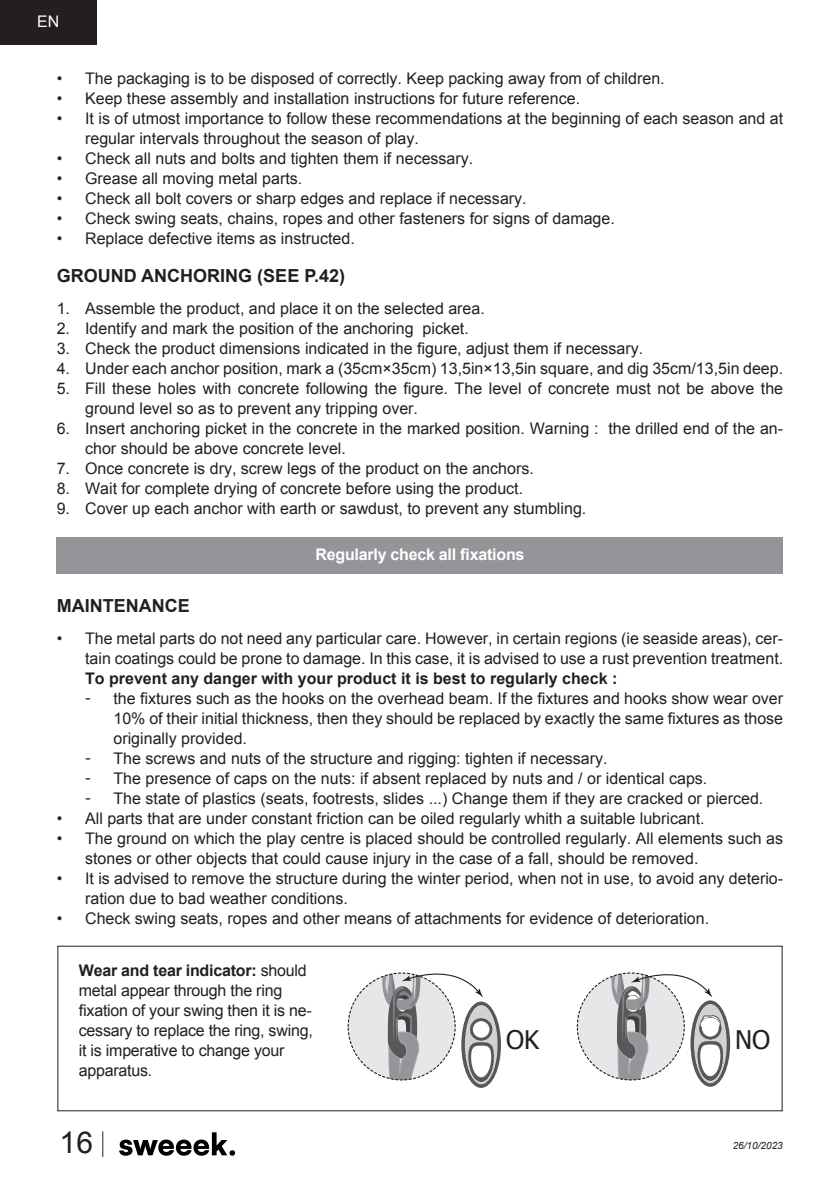
<style>
.page{position:relative;width:840px;height:1191px;background:#fff}
.page>*{position:absolute;margin:0;border:0;box-sizing:border-box;transform-origin:0 0}
.t1{font:30px "Arial";color:#231f20}
.t2{font:25.6px "Tahoma";color:#231f20}
.SOUS-TITRE{font:700 18px "Arial";color:#231f20}
.TEXTE-COURANT-8PT{font:16px/20px "Arial";color:#231f20}
._03_BODY_Important{font:700 16px "Arial";letter-spacing:-.015em;color:#fff}
.t3{font:16px "Arial";color:#fff}
.t4{font:italic 10px "Arial";color:#231f20}
.s1{font-weight:700}
.s2{font-family:"Tahoma"}
</style>
<div class="page">
<div style="left:0;top:0;width:97px;height:45px;background:#231f20"></div>
<svg style="left:102px;top:1131px;width:1px;height:26px"></svg>
<svg style="left:119px;top:1132px;width:116px;height:23px"></svg>
<div style="left:57px;top:537px;width:725px;height:37px;background:#939598"></div>
<div style="left:348px;top:973px;width:107px;height:107px;background:#e6e7e9;border-radius:50%"></div>
<div style="left:577px;top:973px;width:107px;height:107px;background:#e6e7e9;border-radius:50%"></div>
<svg style="left:381px;top:972px;width:119px;height:116px"></svg>
<svg style="left:610px;top:972px;width:119px;height:114px"></svg>
<p class="t3" style="left:37px;top:11px;width:24px">EN</p>
<p class="TEXTE-COURANT-8PT" style="left:57px;top:68px;width:609px">• The packaging is to be disposed of correctly. Keep packing away from of children.</p>
<p class="TEXTE-COURANT-8PT" style="left:57px;top:88px;width:524px">• Keep these assembly and installation instructions for future reference.</p>
<p class="TEXTE-COURANT-8PT" style="left:85px;top:108px;width:699px;text-indent:-28px">• It is of utmost importance to follow these recommendations at the beginning of each season and at regular intervals throughout the season of play.</p>
<p class="TEXTE-COURANT-8PT" style="left:57px;top:148px;width:418px">• Check all nuts and bolts and tighten them if necessary.</p>
<p class="TEXTE-COURANT-8PT" style="left:57px;top:168px;width:247px">• Grease all moving metal parts.</p>
<p class="TEXTE-COURANT-8PT" style="left:57px;top:188px;width:471px">• Check all bolt covers or sharp edges and replace if necessary.</p>
<p class="TEXTE-COURANT-8PT" style="left:57px;top:208px;width:559px">• Check swing seats, chains, ropes and other fasteners for signs of damage.</p>
<p class="TEXTE-COURANT-8PT" style="left:57px;top:228px;width:299px">• Replace defective items as instructed.</p>
<p class="SOUS-TITRE" style="left:57px;top:264px;width:290px">GROUND ANCHORING (SEE P.42)</p>
<p class="TEXTE-COURANT-8PT" style="left:57px;top:298px;width:429px">1. Assemble the product, and place it on the selected area.</p>
<p class="TEXTE-COURANT-8PT" style="left:57px;top:318px;width:413px">2. Identify and mark the position of the anchoring picket.</p>
<p class="TEXTE-COURANT-8PT" style="left:57px;top:338px;width:587px">3. Check the product dimensions indicated in the figure, adjust them if necessary.</p>
<p class="TEXTE-COURANT-8PT" style="left:57px;top:358px;width:727px">4. Under each anchor position, mark a (35cm×35cm) 13,5in×13,5in square, and dig 35cm/13,5in deep.</p>
<p class="TEXTE-COURANT-8PT" style="left:85px;top:378px;width:699px;text-indent:-28px">5. Fill these holes with concrete following the figure. The level of concrete must not be above the ground level so as to prevent any tripping over.</p>
<p class="TEXTE-COURANT-8PT" style="left:85px;top:418px;width:699px;text-indent:-28px">6. Insert anchoring picket in the concrete in the marked position. Warning : the drilled end of the an&shy;chor should be above concrete level.</p>
<p class="TEXTE-COURANT-8PT" style="left:57px;top:458px;width:478px">7. Once concrete is dry, screw legs of the product on the anchors.</p>
<p class="TEXTE-COURANT-8PT" style="left:57px;top:478px;width:467px">8. Wait for complete drying of concrete before using the product.</p>
<p class="TEXTE-COURANT-8PT" style="left:57px;top:498px;width:531px">9. Cover up each anchor with earth or sawdust, to prevent any stumbling.</p>
<p class="_03_BODY_Important" style="left:315px;top:544px;width:210px">Regularly check all fixations</p>
<p class="SOUS-TITRE" style="left:57px;top:594px;width:134px">MAINTENANCE</p>
<p class="TEXTE-COURANT-8PT" style="left:85px;top:628px;width:699px;text-align:justify;text-indent:-28px">• The metal parts do not need any particular care. However, in certain regions (ie seaside areas), cer&shy;tain coatings could be prone to damage. In this case, it is advised to use a rust prevention treatment.<br><span class="s1">To prevent any danger with your product it is best to regularly check :</span></p>
<p class="TEXTE-COURANT-8PT" style="left:113px;top:688px;width:670px;text-align:justify;text-indent:-28px"><span class="s2">-</span> the fixtures such as the hooks on the overhead beam. If the fixtures and hooks show wear over 10% of their initial thickness, then they should be replaced by exactly the same fixtures as those originally provided.</p>
<p class="TEXTE-COURANT-8PT" style="left:85px;top:748px;width:523px"><span class="s2">-</span> The screws and nuts of the structure and rigging: tighten if necessary.</p>
<p class="TEXTE-COURANT-8PT" style="left:85px;top:768px;width:623px"><span class="s2">-</span> The presence of caps on the nuts: if absent replaced by nuts and / or identical caps.</p>
<p class="TEXTE-COURANT-8PT" style="left:85px;top:788px;width:679px"><span class="s2">-</span> The state of plastics (seats, footrests, slides ...) Change them if they are cracked or pierced.</p>
<p class="TEXTE-COURANT-8PT" style="left:57px;top:808px;width:649px">• All parts that are under constant friction can be oiled regularly whith a suitable lubricant.</p>
<p class="TEXTE-COURANT-8PT" style="left:85px;top:828px;width:699px;text-indent:-28px">• The ground on which the play centre is placed should be controlled regularly. All elements such as stones or other objects that could cause injury in the case of a fall, should be removed.</p>
<p class="TEXTE-COURANT-8PT" style="left:85px;top:868px;width:699px;text-indent:-28px">• It is advised to remove the structure during the winter period, when not in use, to avoid any deterio&shy;ration due to bad weather conditions.</p>
<p class="TEXTE-COURANT-8PT" style="left:57px;top:908px;width:653px">• Check swing seats, ropes and other means of attachments for evidence of deterioration.</p>
<p class="TEXTE-COURANT-8PT" style="left:79px;top:960px;width:235px"><span class="s1">Wear and tear indicator:</span> should metal appear through the ring fixation of your swing then it is ne&shy;cessary to replace the ring, swing, it is imperative to change your apparatus.</p>
<p class="t2" style="left:506px;top:1022px;width:35px">OK</p>
<p class="t2" style="left:734px;top:1022px;width:37px">NO</p>
<h1 class="t1" style="left:60px;top:1123px;width:35px">16</h1>
<p class="t4" style="left:732px;top:1138px;width:52px">26/10/2023</p>
</div>
